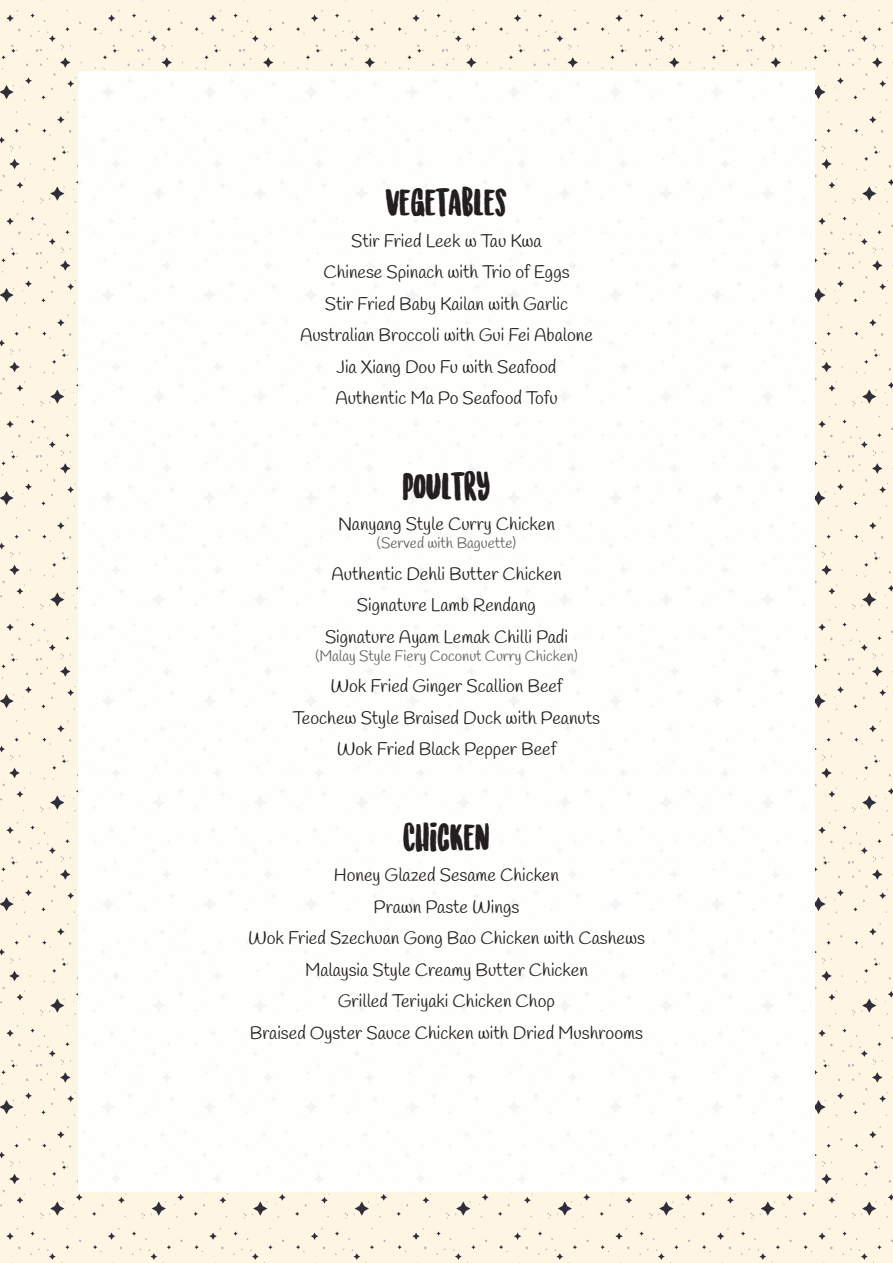
<style>
.page{position:relative;width:893px;height:1263px;background:#fef6e2}
.page>*{position:absolute;margin:0;border:0;box-sizing:border-box;transform-origin:0 0}
.t1{font:36px "Sunrise International Demo";color:#231f20}
.t2{font:18px/31.5px "Handlee";color:#231f20;text-align:center}
.t3{font:15px "Handlee";color:#606161}
</style>
<div class="page">
<div style="left:78px;top:71px;width:737px;height:1121px;background:#fff"></div>
<h1 class="t1" style="left:386px;top:187px;width:123px">VEGETABLES</h1>
<p class="t2" style="left:300px;top:226px;width:294px">Stir Fried Leek w Tau Kwa<br>Chinese Spinach with Trio of Eggs<br>Stir Fried Baby Kailan with Garlic<br>Australian Broccoli with Gui Fei Abalone<br>Jia Xiang Dou Fu with Seafood<br>Authentic Ma Po Seafood Tofu</p>
<h1 class="t1" style="left:403px;top:470px;width:89px">POULTRY</h1>
<p class="t2" style="left:338px;top:510px;width:218px">Nanyang Style Curry Chicken</p>
<p class="t3" style="left:377px;top:534px;width:141px">(Served with Baguette)</p>
<p class="t2" style="left:325px;top:559px;width:244px">Authentic Dehli Butter Chicken<br>Signature Lamb Rendang<br>Signature Ayam Lemak Chilli Padi</p>
<p class="t3" style="left:315px;top:647px;width:264px">(Malay Style Fiery Coconut Curry Chicken)</p>
<p class="t2" style="left:293px;top:672px;width:309px">Wok Fried Ginger Scallion Beef<br>Teochew Style Braised Duck with Peanuts<br>Wok Fried Black Pepper Beef</p>
<h1 class="t1" style="left:403px;top:821px;width:88px">CHICKEN</h1>
<p class="t2" style="left:248px;top:861px;width:398px">Honey Glazed Sesame Chicken<br>Prawn Paste Wings<br>Wok Fried Szechuan Gong Bao Chicken with Cashews Malaysia Style Creamy Butter Chicken<br>Grilled Teriyaki Chicken Chop<br>Braised Oyster Sauce Chicken with Dried Mushrooms</p>
</div>
